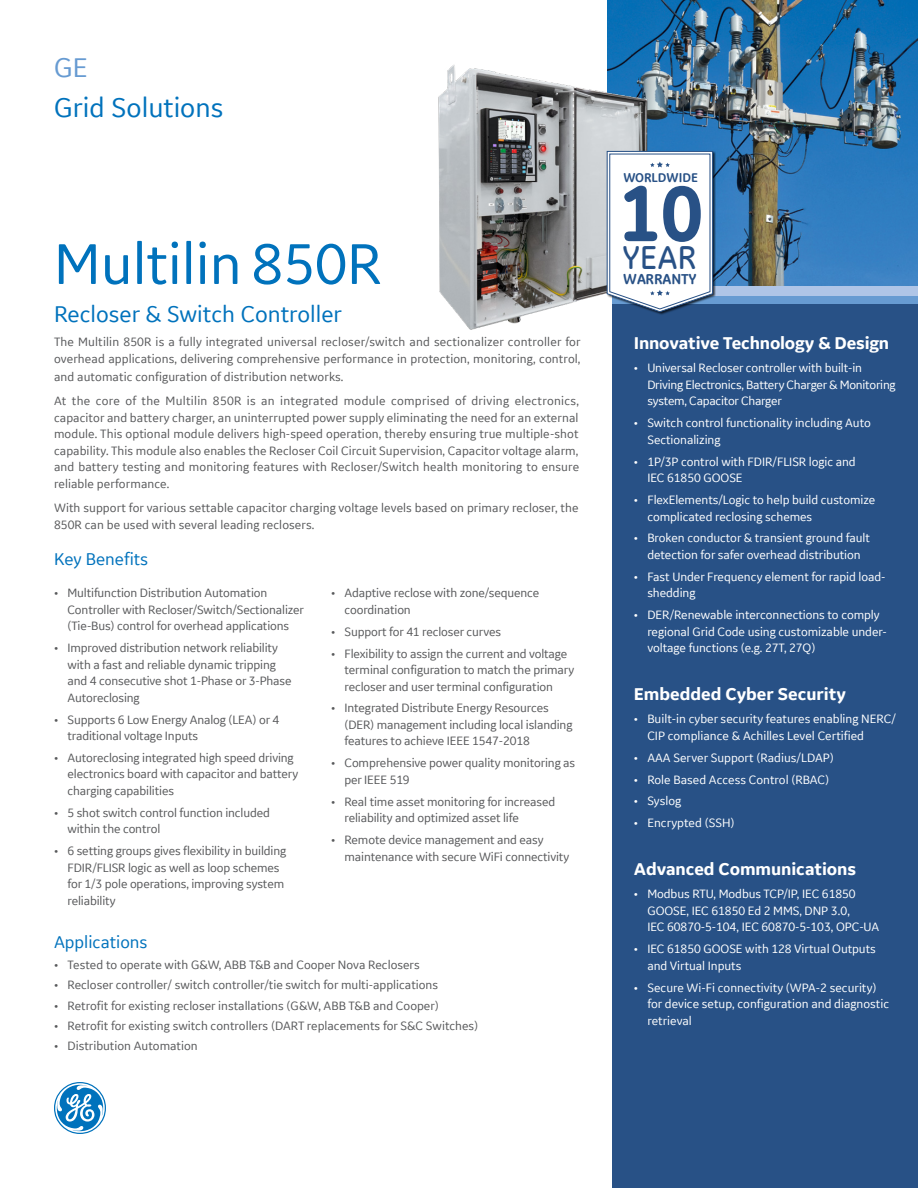
<style>
.page{position:relative;width:918px;height:1188px;background:#fff}
.page>*{position:absolute;margin:0;border:0;box-sizing:border-box;transform-origin:0 0}
.t1{font:800 80.1px "GE Inspira";color:#285186}
.t2{font:60px "GE Inspira Sans";color:#0072bc}
.t3{font:500 33.3px "GE Inspira";color:#285186}
.t4{font:28.5px "GE Inspira Sans";color:#0072bc}
.t5{font:28.5px "GE Inspira Sans";color:#679bd2}
.t6{font:24px "GE Inspira Sans";color:#0072bc}
.t7{font:700 18px "GE Inspira Sans";letter-spacing:-.005em;color:#fff}
.t8{font:18px "GE Inspira Sans";color:#0072bc}
.t9{font:800 14.4px "GE Inspira";color:#285186}
.t10{font:12.75px/16.5px "GE Inspira Sans";letter-spacing:-.01em;color:#58595b}
.t11{font:12.75px/16.5px "GE Inspira Sans";letter-spacing:-.005em;color:#fff}
.t12{font:800 12.75px "GE Inspira";color:#285186}
</style>
<div class="page">
<div style="left:612px;top:296px;width:306px;height:892px;background:#285186"></div>
<div style="left:612px;top:294px;width:306px;height:10px;background:#679bd2"></div>
<div style="left:612px;top:286px;width:306px;height:10px;background:#afc5e7"></div>
<svg style="left:54px;top:1082px;width:52px;height:52px"></svg>
<img style="left:607px;top:0;width:311px;height:286px">
<img style="left:438px;top:63px;width:256px;height:267px">
<div style="left:607px;top:151px;width:109px;height:164px;background:#000;opacity:.75"></div>
<svg style="left:607px;top:151px;width:106px;height:161px"></svg>
<h3 class="t5" style="left:54px;top:49px;width:35px">GE</h3>
<h3 class="t4" style="left:54px;top:90px;width:171px">Grid Solutions</h3>
<h2 class="t2" style="left:54px;top:227px;width:329px">Multilin 850R</h2>
<h3 class="t6" style="left:54px;top:299px;width:290px">Recloser &amp; Switch Controller</h3>
<p class="t10" style="left:54px;top:333px;width:528px;line-height:17.2px;text-align:justify">The Multilin 850R is a fully integrated universal recloser/switch and sectionalizer controller for overhead applications, delivering comprehensive performance in protection, monitoring, control, and automatic configuration of distribution networks.</p>
<p class="t10" style="left:54px;top:392px;width:527px;text-align:justify">At the core of the Multilin 850R is an integrated module comprised of driving electronics, capacitor and battery charger, an uninterrupted power supply eliminating the need for an external module. This optional module delivers high-speed operation, thereby ensuring true multiple-shot capability. This module also enables the Recloser Coil Circuit Supervision, Capacitor voltage alarm, and battery testing and monitoring features with Recloser/Switch health monitoring to ensure reliable performance.</p>
<p class="t10" style="left:54px;top:499px;width:526px">With support for various settable capacitor charging voltage levels based on primary recloser, the<br>850R can be used with several leading reclosers.</p>
<h3 class="t8" style="left:54px;top:548px;width:96px">Key Benefits</h3>
<p class="t10" style="left:68px;top:584px;width:238px;text-indent:-14px">• Multifunction Distribution Automation<br>Controller with Recloser/Switch/Sectionalizer (Tie-Bus) control for overhead applications</p>
<p class="t10" style="left:68px;top:639px;width:226px;text-indent:-14px">• Improved distribution network reliability with a fast and reliable dynamic tripping and 4 consecutive shot 1-Phase or 3-Phase Autoreclosing</p>
<p class="t10" style="left:68px;top:711px;width:213px;text-indent:-14px">• Supports 6 Low Energy Analog (LEA) or 4 traditional voltage Inputs</p>
<p class="t10" style="left:68px;top:749px;width:232px;text-indent:-14px">• Autoreclosing integrated high speed driving electronics board with capacitor and battery charging capabilities</p>
<p class="t10" style="left:68px;top:804px;width:204px;text-indent:-14px">• 5 shot switch control function included within the control</p>
<p class="t10" style="left:68px;top:842px;width:220px;text-indent:-14px">• 6 setting groups gives flexibility in building FDIR/FLISR logic as well as loop schemes for 1/3 pole operations, improving system reliability</p>
<p class="t10" style="left:345px;top:584px;width:196px;text-indent:-14px">• Adaptive reclose with zone/sequence coordination</p>
<p class="t10" style="left:331px;top:623px;width:172px">• Support for 41 recloser curves</p>
<p class="t10" style="left:345px;top:645px;width:231px;text-indent:-14px">• Flexibility to assign the current and voltage terminal configuration to match the primary recloser and user terminal configuration</p>
<p class="t10" style="left:345px;top:700px;width:230px;text-indent:-14px">• Integrated Distribute Energy Resources (DER) management including local islanding features to achieve IEEE 1547-2018</p>
<p class="t10" style="left:345px;top:754px;width:232px;text-indent:-14px">• Comprehensive power quality monitoring as per IEEE 519</p>
<p class="t10" style="left:345px;top:793px;width:212px;text-indent:-14px">• Real time asset monitoring for increased reliability and optimized asset life</p>
<p class="t10" style="left:345px;top:831px;width:226px;text-indent:-14px">• Remote device management and easy maintenance with secure WiFi connectivity</p>
<h3 class="t8" style="left:54px;top:931px;width:95px">Applications</h3>
<p class="t10" style="left:54px;top:956px;width:367px">• Tested to operate with G&amp;W, ABB T&amp;B and Cooper Nova Reclosers</p>
<p class="t10" style="left:54px;top:976px;width:386px">• Recloser controller/ switch controller/tie switch for multi-applications</p>
<p class="t10" style="left:54px;top:997px;width:386px">• Retrofit for existing recloser installations (G&amp;W, ABB T&amp;B and Cooper)</p>
<p class="t10" style="left:54px;top:1017px;width:426px">• Retrofit for existing switch controllers (DART replacements for S&amp;C Switches)</p>
<p class="t10" style="left:54px;top:1038px;width:145px">• Distribution Automation</p>
<p class="t12" style="left:623px;top:170px;width:76px">WORLDWIDE</p>
<h1 class="t1" style="left:617px;top:164px;width:88px">10</h1>
<h3 class="t3" style="left:623px;top:238px;width:75px">YEAR</h3>
<p class="t9" style="left:623px;top:270px;width:75px">WARRANTY</p>
<h3 class="t7" style="left:634px;top:332px;width:257px">Innovative Technology &amp; Design</h3>
<p class="t11" style="left:647px;top:360px;width:250px;text-indent:-14px">• Universal Recloser controller with built-in<br>Driving Electronics, Battery Charger &amp; Monitoring system, Capacitor Charger</p>
<p class="t11" style="left:647px;top:414px;width:225px;text-indent:-14px">• Switch control functionality including Auto<br>Sectionalizing</p>
<p class="t11" style="left:647px;top:453px;width:210px;text-indent:-14px">• 1P/3P control with FDIR/FLISR logic and<br>IEC 61850 GOOSE</p>
<p class="t11" style="left:647px;top:491px;width:230px;text-indent:-14px">• FlexElements/Logic to help build customize complicated reclosing schemes</p>
<p class="t11" style="left:634px;top:530px;width:238px;text-align:center">• Broken conductor &amp; transient ground fault detection for safer overhead distribution</p>
<p class="t11" style="left:647px;top:568px;width:240px;text-indent:-14px">• Fast Under Frequency element for rapid load&shy;shedding</p>
<p class="t11" style="left:647px;top:606px;width:241px;text-indent:-14px">• DER/Renewable interconnections to comply regional Grid Code using customizable under&shy;voltage functions (e.g. 27T, 27Q)</p>
<h3 class="t7" style="left:634px;top:683px;width:214px">Embedded Cyber Security</h3>
<p class="t11" style="left:647px;top:710px;width:250px;text-indent:-14px">• Built-in cyber security features enabling NERC/<br>CIP compliance &amp; Achilles Level Certified</p>
<p class="t11" style="left:634px;top:749px;width:201px">• AAA Server Support (Radius/LDAP)</p>
<p class="t11" style="left:634px;top:771px;width:197px">• Role Based Access Control (RBAC)</p>
<p class="t11" style="left:634px;top:793px;width:49px">• Syslog</p>
<p class="t11" style="left:634px;top:815px;width:102px">• Encrypted (SSH)</p>
<h3 class="t7" style="left:634px;top:858px;width:224px">Advanced Communications</h3>
<p class="t11" style="left:647px;top:885px;width:233px;text-indent:-14px">• Modbus RTU, Modbus TCP/IP, IEC 61850<br>GOOSE, IEC 61850 Ed 2 MMS, DNP 3.0,<br>IEC 60870-5-104, IEC 60870-5-103, OPC-UA</p>
<p class="t11" style="left:647px;top:940px;width:230px;text-indent:-14px">• IEC 61850 GOOSE with 128 Virtual Outputs and Virtual Inputs</p>
<p class="t11" style="left:647px;top:979px;width:243px;text-indent:-14px">• Secure Wi-Fi connectivity (WPA-2 security) for device setup, configuration and diagnostic retrieval</p>
</div>
